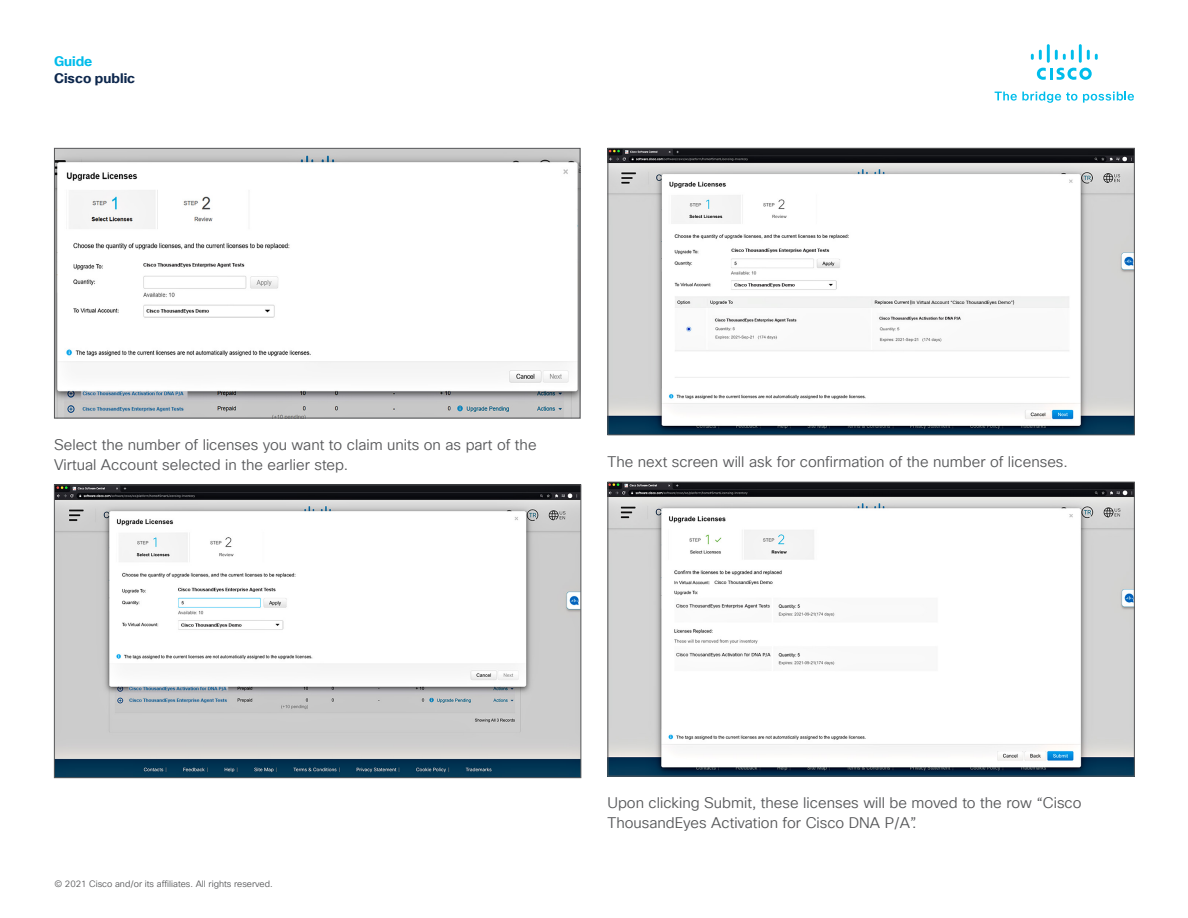
<style>
.page{position:relative;width:1188px;height:918px;background:#fff}
.page>*{position:absolute;margin:0;border:0;box-sizing:border-box;transform-origin:0 0}
.Body{font:15px/19.5px "Cisco Sans TT Light";color:#57585a}
.t1{font:700 13.5px "Cisco Sans TT";color:#0d274d}
.t2{font:700 13.5px "Cisco Sans TT";color:#00bceb}
.t3{font:9px "Cisco Sans TT Light";color:#57585a}
</style>
<div class="page">
<svg style="left:995px;top:92px;width:82px;height:11px"></svg>
<svg style="left:1083px;top:92px;width:51px;height:11px"></svg>
<svg style="left:1037px;top:68px;width:55px;height:12px"></svg>
<svg style="left:1031px;top:50px;width:11px;height:10px"></svg>
<hr style="left:1047px;top:44px;width:3px;height:19px;background:#00bdeb">
<svg style="left:1055px;top:50px;width:19px;height:10px"></svg>
<hr style="left:1079px;top:44px;width:3px;height:19px;background:#00bdeb">
<svg style="left:1087px;top:50px;width:11px;height:10px"></svg>
<img style="left:56px;top:150px;width:523px;height:266px">
<div style="left:54px;top:148px;width:527px;height:270px;border:1px solid #57585a"></div>
<img style="left:56px;top:486px;width:523px;height:290px">
<div style="left:54px;top:484px;width:527px;height:294px;border:1px solid #57585a"></div>
<img style="left:610px;top:150px;width:523px;height:283px">
<div style="left:608px;top:148px;width:527px;height:287px;border:1px solid #57585a"></div>
<img style="left:610px;top:484px;width:523px;height:291px">
<div style="left:608px;top:482px;width:527px;height:295px;border:1px solid #57585a"></div>
<p class="t2" style="left:54px;top:53px;width:40px">Guide</p>
<p class="t1" style="left:54px;top:69px;width:83px">Cisco public</p>
<p class="Body" style="left:54px;top:435px;width:484px">Select the number of licenses you want to claim units on as part of the<br>Virtual Account selected in the earlier step.</p>
<p class="Body" style="left:608px;top:452px;width:462px">The next screen will ask for confirmation of the number of licenses.</p>
<p class="t3" style="left:54px;top:878px;width:220px">© 2021 Cisco and/or its affiliates. All rights reserved.</p>
<p class="Body" style="left:608px;top:793px;width:476px">Upon clicking Submit, these licenses will be moved to the row “Cisco<br>ThousandEyes Activation for Cisco DNA P/A”.</p>
</div>
